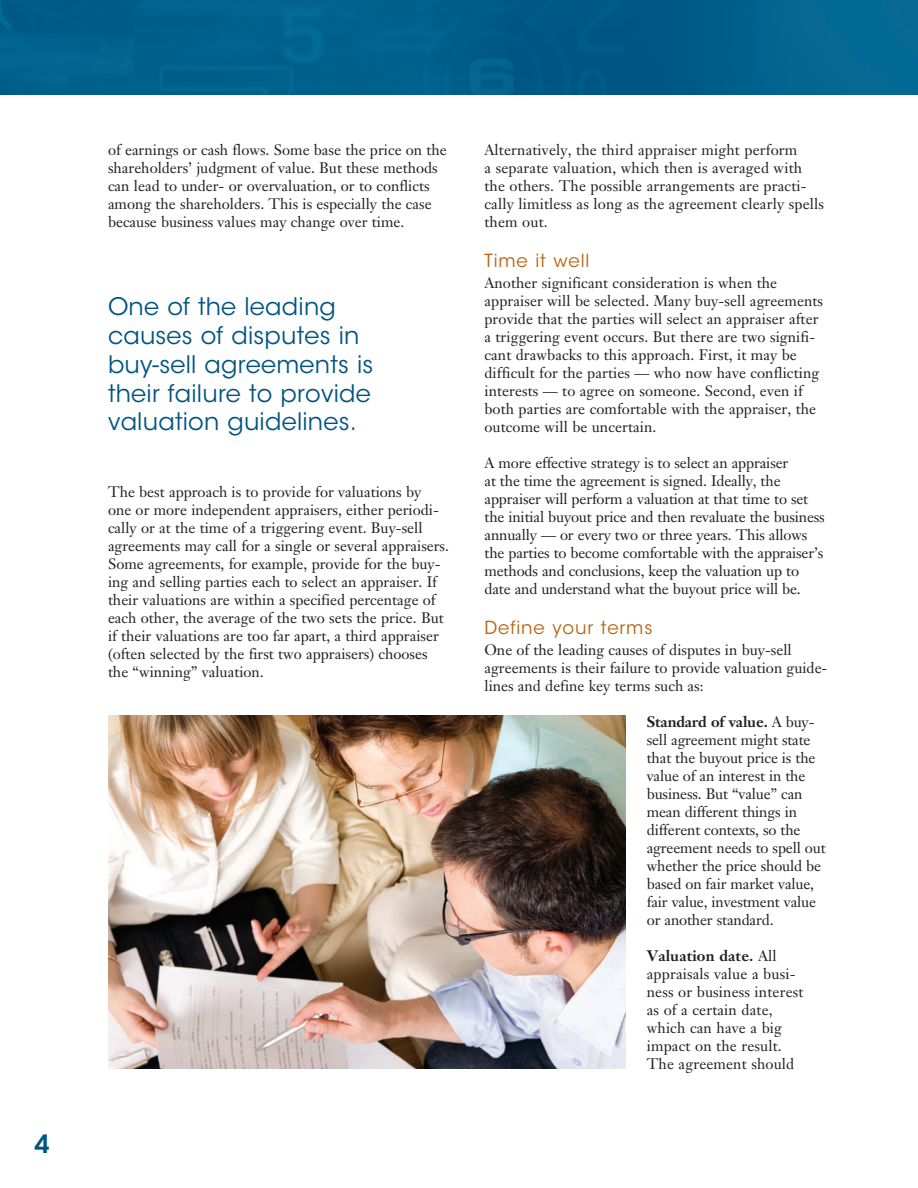
<style>
.page{position:relative;width:918px;height:1188px;background:#fff}
.page>*{position:absolute;margin:0;border:0;box-sizing:border-box;transform-origin:0 0}
.t1{font:600 25.05px "ITC Avant Garde Std";color:#005480}
.t2{font:24px/28.8px "ITC Avant Garde Std";letter-spacing:.01em;color:#005480}
.t3{font:18px "ITC Avant Garde Std";letter-spacing:.05em;color:#b66512}
.t4{font:15px/18px "Janson Text LT Std";color:#231f20}
.s1{font-weight:700}
</style>
<div class="page">
<img style="left:0;top:0;width:918px;height:94px">
<img style="left:108px;top:716px;width:518px;height:353px">
<h1 class="t1" style="left:34px;top:1128px;width:17px">4</h1>
<p class="t4" style="left:108px;top:141px;width:340px">of earnings or cash flows. Some base the price on the shareholders’ judgment of value. But these methods can lead to under- or overvaluation, or to conflicts among the shareholders. This is especially the case because business values may change over time.</p>
<h2 class="t2" style="left:108px;top:292px;width:267px">One of the leading causes of disputes in buy-sell agreements is their failure to provide valuation guidelines.</h2>
<p class="t4" style="left:108px;top:483px;width:343px">The best approach is to provide for valuations by<br>one or more independent appraisers, either periodi&shy;cally or at the time of a triggering event. Buy-sell agreements may call for a single or several appraisers.<br>Some agreements, for example, provide for the buy&shy;ing and selling parties each to select an appraiser. If their valuations are within a specified percentage of each other, the average of the two sets the price. But if their valuations are too far apart, a third appraiser (often selected by the first two appraisers) chooses the “winning” valuation.</p>
<p class="t4" style="left:484px;top:141px;width:341px">Alternatively, the third appraiser might perform<br>a separate valuation, which then is averaged with the others. The possible arrangements are practi&shy;cally limitless as long as the agreement clearly spells them out.</p>
<p class="t3" style="left:484px;top:250px;width:106px">Time it well</p>
<p class="t4" style="left:484px;top:274px;width:340px">Another significant consideration is when the appraiser will be selected. Many buy-sell agreements provide that the parties will select an appraiser after a triggering event occurs. But there are two signifi&shy;cant drawbacks to this approach. First, it may be difficult for the parties — who now have conflicting interests — to agree on someone. Second, even if both parties are comfortable with the appraiser, the outcome will be uncertain.</p>
<p class="t4" style="left:484px;top:454px;width:342px">A more effective strategy is to select an appraiser<br>at the time the agreement is signed. Ideally, the appraiser will perform a valuation at that time to set the initial buyout price and then revaluate the business annually — or every two or three years. This allows the parties to become comfortable with the appraiser’s methods and conclusions, keep the valuation up to date and understand what the buyout price will be.</p>
<p class="t3" style="left:484px;top:616px;width:169px">Define your terms</p>
<p class="t4" style="left:484px;top:640px;width:344px">One of the leading causes of disputes in buy-sell agreements is their failure to provide valuation guide&shy;lines and define key terms such as:</p>
<p class="t4" style="left:647px;top:712px;width:180px"><span class="s1">Standard of value.</span> A buy&shy;sell agreement might state that the buyout price is the value of an interest in the business. But “value” can mean different things in different contexts, so the agreement needs to spell out whether the price should be based on fair market value, fair value, investment value or another standard.</p>
<p class="t4" style="left:647px;top:946px;width:158px"><span class="s1">Valuation date.</span> All appraisals value a busi&shy;ness or business interest as of a certain date, which can have a big impact on the result.<br>The agreement should</p>
</div>
